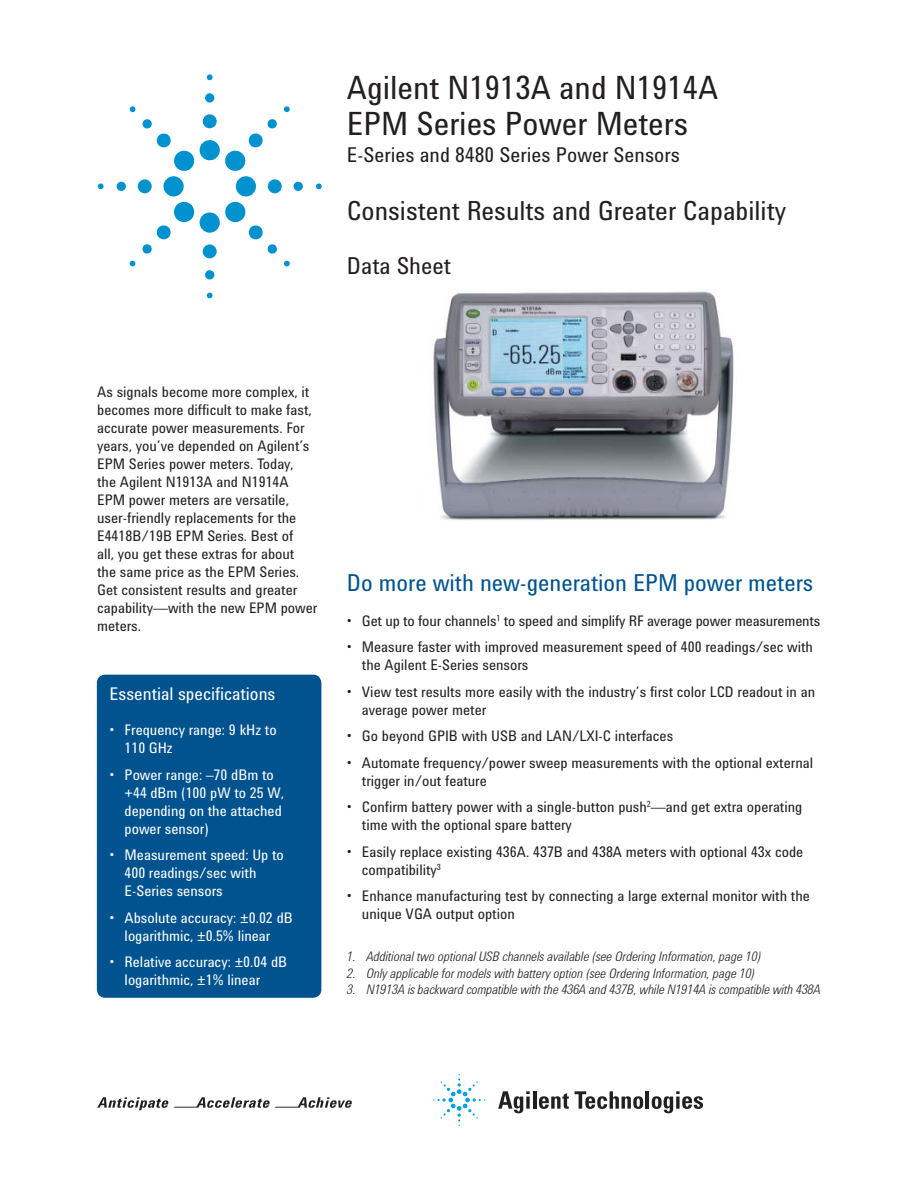
<style>
.page{position:relative;width:918px;height:1188px;background:#fff}
.page>*{position:absolute;margin:0;border:0;box-sizing:border-box;transform-origin:0 0}
.t1{font:33px/36px "Agilent Condensed CFF";color:#231f20}
.t2{font:27px "Agilent Condensed CFF";color:#231f20}
.t3{font:24px "Agilent Condensed CFF";color:#00538e}
.t4{font:24px "Agilent Condensed CFF";color:#231f20}
.t5{font:21px "Agilent Condensed CFF";color:#231f20}
.t6{font:18px "Agilent Condensed CFF";color:#fff}
.t7{font:15px/18px "Agilent Condensed CFF";color:#231f20}
.t8{font:15px/18px "Agilent Condensed CFF";color:#fff}
.t9{font:italic 300 13.5px "Agilent Condensed CFF";color:#231f20}
</style>
<div class="page">
<svg style="left:498px;top:1091px;width:32px;height:22px"></svg>
<svg style="left:526px;top:1097px;width:4px;height:12px"></svg>
<hr style="left:533px;top:1091px;width:3px;height:18px;background:#231f20">
<svg style="left:539px;top:1093px;width:30px;height:16px"></svg>
<svg style="left:575px;top:1091px;width:68px;height:18px"></svg>
<hr style="left:646px;top:1091px;width:3px;height:18px;background:#231f20">
<svg style="left:652px;top:1091px;width:51px;height:22px"></svg>
<svg style="left:433px;top:1074px;width:52px;height:52px"></svg>
<div style="left:200px;top:140px;width:20px;height:20px;background:#0092cf;border-radius:50%"></div>
<div style="left:203px;top:114px;width:14px;height:14px;background:#0092cf;border-radius:50%"></div>
<div style="left:205px;top:93px;width:9px;height:10px;background:#0092cf;border-radius:50%"></div>
<svg style="left:207px;top:74px;width:6px;height:6px"></svg>
<div style="left:236px;top:176px;width:20px;height:20px;background:#0092cf;border-radius:50%"></div>
<div style="left:268px;top:179px;width:14px;height:14px;background:#0092cf;border-radius:50%"></div>
<div style="left:294px;top:182px;width:9px;height:9px;background:#0092cf;border-radius:50%"></div>
<svg style="left:316px;top:183px;width:6px;height:6px"></svg>
<div style="left:200px;top:212px;width:20px;height:21px;background:#0092cf;border-radius:50%"></div>
<div style="left:203px;top:244px;width:14px;height:14px;background:#0092cf;border-radius:50%"></div>
<div style="left:205px;top:270px;width:9px;height:9px;background:#0092cf;border-radius:50%"></div>
<svg style="left:207px;top:293px;width:6px;height:5px"></svg>
<div style="left:163px;top:176px;width:21px;height:20px;background:#0092cf;border-radius:50%"></div>
<div style="left:138px;top:179px;width:14px;height:14px;background:#0092cf;border-radius:50%"></div>
<div style="left:117px;top:182px;width:9px;height:9px;background:#0092cf;border-radius:50%"></div>
<svg style="left:98px;top:183px;width:6px;height:6px"></svg>
<svg style="left:225px;top:119px;width:52px;height:52px"></svg>
<svg style="left:284px;top:106px;width:6px;height:6px"></svg>
<svg style="left:225px;top:202px;width:52px;height:52px"></svg>
<svg style="left:284px;top:260px;width:6px;height:7px"></svg>
<svg style="left:142px;top:201px;width:53px;height:53px"></svg>
<svg style="left:129px;top:260px;width:7px;height:7px"></svg>
<svg style="left:142px;top:119px;width:53px;height:52px"></svg>
<svg style="left:129px;top:106px;width:7px;height:6px"></svg>
<div style="left:97px;top:675px;width:224px;height:323px;background:#00538e;border-radius:9px"></div>
<img style="left:433px;top:291px;width:301px;height:229px">
<svg style="left:97px;top:1097px;width:255px;height:13px"></svg>
<h1 class="t1" style="left:347px;top:73px;width:373px">Agilent N1913A and N1914A<br>EPM Series Power Meters</h1>
<h3 class="t5" style="left:347px;top:147px;width:334px">E-Series and 8480 Series Power Sensors</h3>
<h2 class="t2" style="left:347px;top:201px;width:441px">Consistent Results and Greater Capability</h2>
<h3 class="t4" style="left:347px;top:257px;width:106px">Data Sheet</h3>
<p class="t7" style="left:97px;top:385px;width:222px">As signals become more complex, it becomes more difficult to make fast, accurate power measurements. For years, you’ve depended on Agilent’s<br>EPM Series power meters. Today,<br>the Agilent N1913A and N1914A<br>EPM power meters are versatile, user-friendly replacements for the<br>E4418B/19B EPM Series. Best of<br>all, you get these extras for about<br>the same price as the EPM Series.<br>Get consistent results and greater capability—with the new EPM power meters.</p>
<p class="t6" style="left:110px;top:687px;width:167px">Essential specifications</p>
<p class="t8" style="left:125px;top:723px;width:154px;text-indent:-15px">• Frequency range: 9 kHz to<br>110 GHz</p>
<p class="t8" style="left:125px;top:767px;width:161px;text-indent:-15px">• Power range: –70 dBm to +44 dBm (100 pW to 25 W, depending on the attached power sensor)</p>
<p class="t8" style="left:125px;top:848px;width:161px;text-indent:-15px">• Measurement speed: Up to<br>400 readings/sec with<br>E-Series sensors</p>
<p class="t8" style="left:110px;top:910px;width:185px;text-align:center">• Absolute accuracy: ±0.02 dB logarithmic, ±0.5% linear</p>
<p class="t8" style="left:125px;top:955px;width:164px;text-indent:-15px">• Relative accuracy: ±0.04 dB logarithmic, ±1% linear</p>
<h3 class="t3" style="left:347px;top:574px;width:468px">Do more with new-generation EPM power meters</h3>
<p class="t7" style="left:347px;top:613px;width:475px">• Get up to four channels<sup>1</sup> to speed and simplify RF average power measurements</p>
<p class="t7" style="left:362px;top:640px;width:453px;text-indent:-15px">• Measure faster with improved measurement speed of 400 readings/sec with the Agilent E-Series sensors</p>
<p class="t7" style="left:362px;top:684px;width:455px;text-indent:-15px">• View test results more easily with the industry’s first color LCD readout in an average power meter</p>
<p class="t7" style="left:347px;top:729px;width:328px">• Go beyond GPIB with USB and LAN/LXI-C interfaces</p>
<p class="t7" style="left:362px;top:755px;width:453px;text-indent:-15px">• Automate frequency/power sweep measurements with the optional external trigger in/out feature</p>
<p class="t7" style="left:362px;top:800px;width:442px;text-indent:-15px">• Confirm battery power with a single-button push<sup>2</sup>—and get extra operating time with the optional spare battery</p>
<p class="t7" style="left:362px;top:844px;width:443px;text-indent:-15px">• Easily replace existing 436A. 437B and 438A meters with optional 43x code compatibility<sup>3</sup></p>
<p class="t7" style="left:362px;top:889px;width:449px;text-indent:-15px">• Enhance manufacturing test by connecting a large external monitor with the unique VGA output option</p>
<p class="t9" style="left:347px;top:952px;width:416px">1. Additional two optional USB channels available (see Ordering Information, page 10)</p>
<p class="t9" style="left:347px;top:968px;width:410px">2. Only applicable for models with battery option (see Ordering Information, page 10)</p>
<p class="t9" style="left:347px;top:985px;width:475px">3. N1913A is backward compatible with the 436A and 437B, while N1914A is compatible with 438A</p>
</div>
